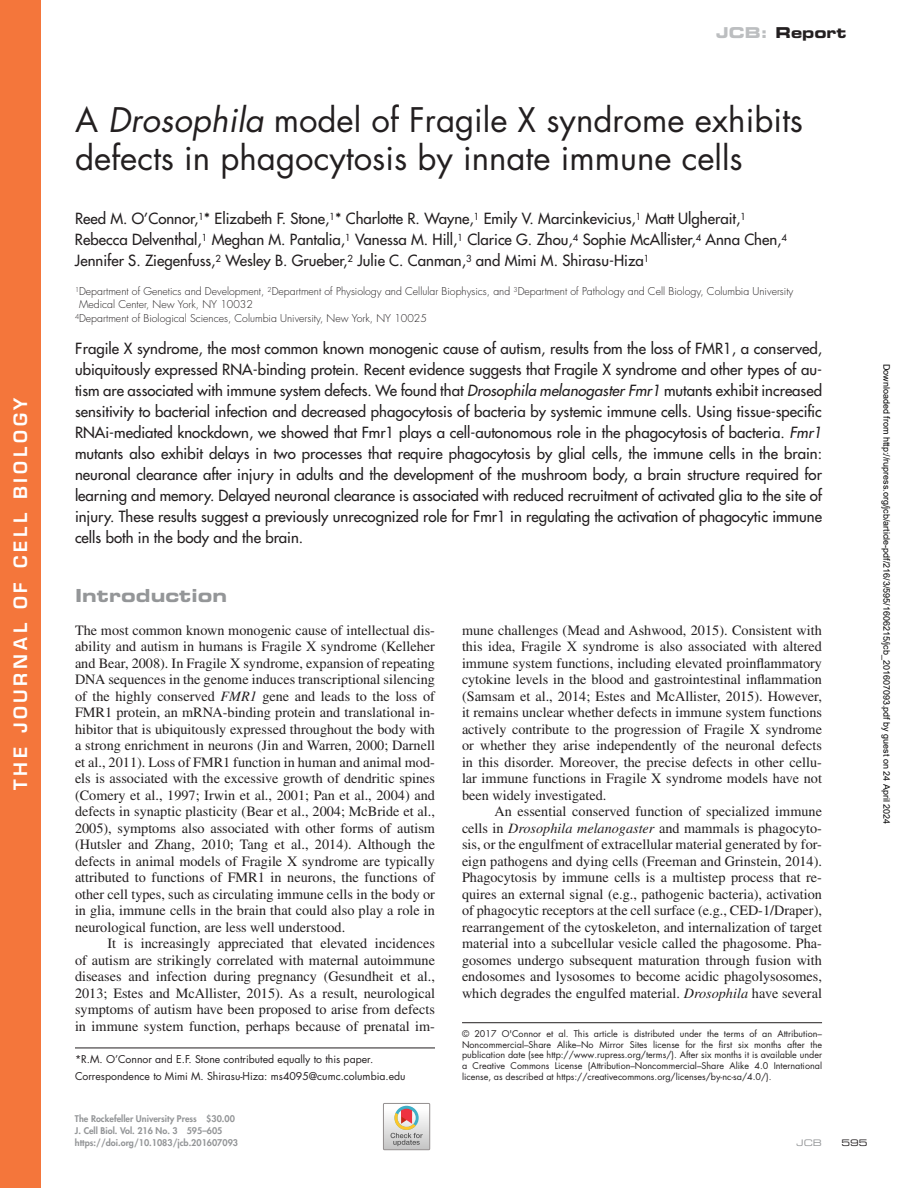
<style>
.page{position:relative;width:918px;height:1188px;background:#fff}
.page>*{position:absolute;margin:0;border:0;box-sizing:border-box;transform-origin:0 0}
.t1{font:33px/38.2px "Futura Std";color:#231f20}
.t2{font:600 18px "Eurostile LT Std";letter-spacing:.205em;color:#fff}
.t3{font:18px "Eurostile LT Std Bold Ex 2";letter-spacing:.005em;color:#949698}
.t4{font:500 15px/21px "Futura Std";color:#231f20;text-align:justify}
.t5{font:15px "Eurostile LT Std Bold Ex 2";color:#231f20}
.t6{font:14.25px/16.5px "Times LT Std";color:#231f20;text-align:justify}
.t7{font:300 10.5px "Futura Std";color:#231f20}
.t8{font:10.5px/16.8px "Futura Std";color:#231f20}
.t9{font:9px/10.8px "Futura Std";color:#231f20;text-align:justify}
.t10{font:9px "Arial";color:#000}
.t11{font:800 9px/12px "Futura Std";color:#949698}
.t12{font:9px "Eurostile LT Std Ex 2";color:#949698}
.t13{font:9px "Eurostile LT Std Ex 2";color:#231f20}
.s1{color:#bcbec0}
.s2{font-style:italic}
</style>
<div class="page">
<svg style="left:383px;top:1103px;width:47px;height:47px"></svg>
<hr style="left:75px;top:1048px;width:360px;height:1px;background:#231f20">
<hr style="left:462px;top:1022px;width:360px;height:1px;background:#231f20">
<div style="left:0;top:0;width:40px;height:1188px;background:#f4763b"></div>
<p class="t2" style="left:9px;top:790px;width:395px;rotate:-90deg">THE JOURNAL OF CELL BIOLOGY</p>
<p class="t5" style="left:716px;top:22px;width:132px"><span class="s1">JCB:</span> Report</p>
<h1 class="t1" style="left:75px;top:101px;width:730px">A <span class="s2">Drosophila</span> model of Fragile X syndrome exhibits defects in phagocytosis by innate immune cells</h1>
<p class="t4" style="left:75px;top:209px;width:714px;text-align:left">Reed M. O’Connor,<sup>1</sup>* Elizabeth F. Stone,<sup>1</sup>* Charlotte R. Wayne,<sup>1</sup> Emily V. Marcinkevicius,<sup>1</sup> Matt Ulgherait,<sup>1<br></sup>Rebecca Delventhal,<sup>1</sup> Meghan M. Pantalia,<sup>1</sup> Vanessa M. Hill,<sup>1</sup> Clarice G. Zhou,<sup>4</sup> Sophie McAllister,<sup>4</sup> Anna Chen,<sup>4<br></sup>Jennifer S. Ziegenfuss,<sup>2</sup> Wesley B. Grueber,<sup>2</sup> Julie C. Canman,<sup>3</sup> and Mimi M. Shirasu‑Hiza<sup>1</sup></p>
<p class="t7" style="left:75px;top:285px;width:720px"><sup>1</sup>Department of Genetics and Development, <sup>2</sup>Department of Physiology and Cellular Biophysics, and <sup>3</sup>Department of Pathology and Cell Biology, Columbia University</p>
<p class="t7" style="left:79px;top:298px;width:175px">Medical Center, New York, NY 10032</p>
<p class="t7" style="left:75px;top:312px;width:353px"><sup>4</sup>Department of Biological Sciences, Columbia University, New York, NY 10025</p>
<p class="t4" style="left:75px;top:338px;width:749px">Fragile X syndrome, the most common known monogenic cause of autism, results from the loss of FMR1, a conserved, ubiquitously expressed RNA-binding protein. Recent evidence suggests that Fragile X syndrome and other types of au&shy;tism are associated with immune system defects. We found that <span class="s2">Drosophila melanogaster Fmr1</span> mutants exhibit increased sensitivity to bacterial infection and decreased phagocytosis of bacteria by systemic immune cells. Using tissue-specific RNAi-mediated knockdown, we showed that Fmr1 plays a cell-autonomous role in the phagocytosis of bacteria. <span class="s2">Fmr1 </span>mutants also exhibit delays in two processes that require phagocytosis by glial cells, the immune cells in the brain: neuronal clearance after injury in adults and the development of the mushroom body, a brain structure required for learning and memory. Delayed neuronal clearance is associated with reduced recruitment of activated glia to the site of injury. These results suggest a previously unrecognized role for Fmr1 in regulating the activation of phagocytic immune cells both in the body and the brain.</p>
<p class="t3" style="left:75px;top:582px;width:154px">Introduction</p>
<p class="t6" style="left:75px;top:621px;width:362px">The most common known monogenic cause of intellectual dis&shy;ability and autism in humans is Fragile X syndrome (Kelleher and Bear, 2008). In Fragile X syndrome, expansion of repeating DNA sequences in the genome induces transcriptional silencing of the highly conserved <span class="s2">FMR1</span> gene and leads to the loss of FMR1 protein, an mRNA-binding protein and translational in&shy;hibitor that is ubiquitously expressed throughout the body with a strong enrichment in neurons (Jin and Warren, 2000; Darnell et al., 2011). Loss of FMR1 function in human and animal mod&shy;els is associated with the excessive growth of dendritic spines (Comery et al., 1997; Irwin et al., 2001; Pan et al., 2004) and defects in synaptic plasticity (Bear et al., 2004; McBride et al., 2005), symptoms also associated with other forms of autism (Hutsler and Zhang, 2010; Tang et al., 2014). Although the defects in animal models of Fragile X syndrome are typically attributed to functions of FMR1 in neurons, the functions of other cell types, such as circulating immune cells in the body or in glia, immune cells in the brain that could also play a role in neurological function, are less well understood.</p>
<p class="t6" style="left:75px;top:935px;width:362px;text-indent:32px">It is increasingly appreciated that elevated incidences of autism are strikingly correlated with maternal autoimmune diseases and infection during pregnancy (Gesundheit et al., 2013; Estes and McAllister, 2015). As a result, neurological symptoms of autism have been proposed to arise from defects in immune system function, perhaps because of prenatal im-</p>
<p class="t8" style="left:75px;top:1051px;width:332px">*R.M. O’Connor and E.F. Stone contributed equally to this paper.<br>Correspondence to Mimi M. Shirasu-Hiza: ms4095@cumc.columbia.edu</p>
<p class="t11" style="left:75px;top:1112px;width:165px">The Rockefeller University Press $30.00<br>J. Cell Biol. Vol. 216 No. 3 595–605 https://doi.org/10.1083/jcb.201607093</p>
<p class="t6" style="left:462px;top:621px;width:362px">mune challenges (Mead and Ashwood, 2015). Consistent with this idea, Fragile X syndrome is also associated with altered immune system functions, including elevated proinflammatory cytokine levels in the blood and gastrointestinal inflammation (Samsam et al., 2014; Estes and McAllister, 2015). However, it remains unclear whether defects in immune system functions actively contribute to the progression of Fragile X syndrome or whether they arise independently of the neuronal defects in this disorder. Moreover, the precise defects in other cellu&shy;lar immune functions in Fragile X syndrome models have not been widely investigated.</p>
<p class="t6" style="left:462px;top:803px;width:362px;text-indent:32px">An essential conserved function of specialized immune cells in <span class="s2">Drosophila melanogaster</span> and mammals is phagocyto&shy;sis, or the engulfment of extracellular material generated by for&shy;eign pathogens and dying cells (Freeman and Grinstein, 2014).<br>Phagocytosis by immune cells is a multistep process that re&shy;quires an external signal (e.g., pathogenic bacteria), activation of phagocytic receptors at the cell surface (e.g., CED-1/Draper), rearrangement of the cytoskeleton, and internalization of target material into a subcellular vesicle called the phagosome. Pha&shy;gosomes undergo subsequent maturation through fusion with endosomes and lysosomes to become acidic phagolysosomes, which degrades the engulfed material. <span class="s2">Drosophila</span> have several</p>
<p class="t9" style="left:462px;top:1028px;width:362px">© 2017 O'Connor et al. This article is distributed under the terms of an Attribution– Noncommercial–Share Alike–No Mirror Sites license for the first six months after the publication date (see http://www.rupress.org/terms/). After six months it is available under a Creative Commons License (Attribution–Noncommercial–Share Alike 4.0 International license, as described at https://creativecommons.org/licenses/by-nc-sa/4.0/).</p>
<p class="t12" style="left:796px;top:1136px;width:27px">JCB</p>
<p class="t10" style="left:890px;top:364px;width:462px;rotate:90deg">Downloaded from http://rupress.org/jcb/article-pdf/216/3/595/1606215/jcb_201607093.pdf by guest on 24 April 2024</p>
<p class="t13" style="left:842px;top:1136px;width:28px">595</p>
</div>
